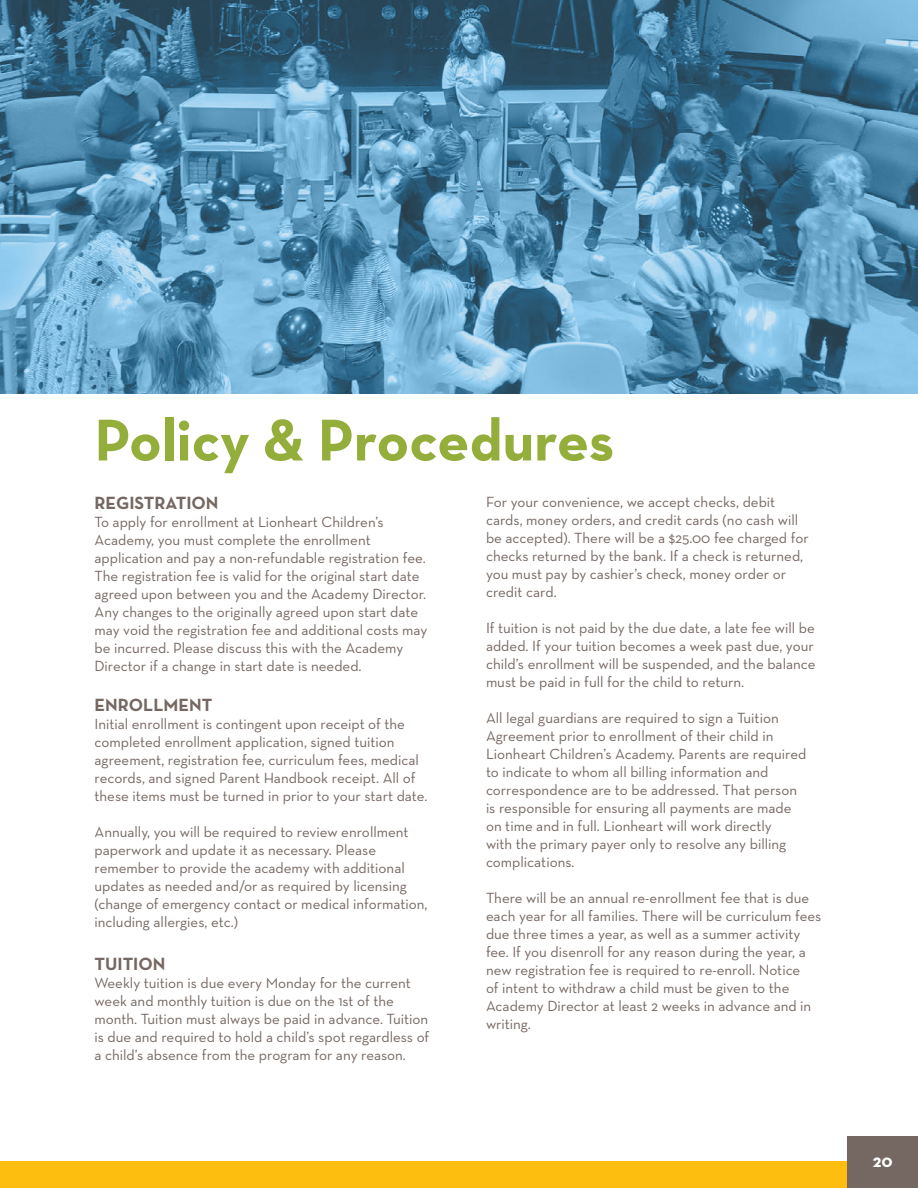
<style>
.page{position:relative;width:918px;height:1188px;background:#fff}
.page>*{position:absolute;margin:0;border:0;box-sizing:border-box;transform-origin:0 0}
.t1{font:700 60px "Neutra Text";color:#94ae3c}
.t2{font:700 18px "Neutra Text";color:#756761}
.t3{font:700 18px "Neutra Text";color:#fff}
.t4{font:15px/18px "Neutra Text";color:#756761}
</style>
<div class="page">
<div style="left:0;top:1161px;width:918px;height:27px;background:#febe10"></div>
<div style="left:848px;top:1137px;width:70px;height:51px;background:#756761"></div>
<img style="left:0;top:0;width:918px;height:394px">
<h1 class="t1" style="left:94px;top:403px;width:521px">Policy &amp; Procedures</h1>
<p class="t2" style="left:95px;top:492px;width:126px">REGISTRATION</p>
<p class="t4" style="left:94px;top:513px;width:335px">To apply for enrollment at Lionheart Children’s Academy, you must complete the enrollment application and pay a non-refundable registration fee.<br>The registration fee is valid for the original start date agreed upon between you and the Academy Director.<br>Any changes to the originally agreed upon start date may void the registration fee and additional costs may be incurred. Please discuss this with the Academy Director if a change in start date is needed.</p>
<p class="t2" style="left:94px;top:693px;width:119px">ENROLLMENT</p>
<p class="t4" style="left:94px;top:714px;width:335px">Initial enrollment is contingent upon receipt of the completed enrollment application, signed tuition agreement, registration fee, curriculum fees, medical records, and signed Parent Handbook receipt. All of these items must be turned in prior to your start date.</p>
<p class="t4" style="left:94px;top:822px;width:335px">Annually, you will be required to review enrollment paperwork and update it as necessary. Please remember to provide the academy with additional updates as needed and/or as required by licensing (change of emergency contact or medical information, including allergies, etc.)</p>
<p class="t2" style="left:94px;top:953px;width:73px">TUITION</p>
<p class="t4" style="left:94px;top:974px;width:336px">Weekly tuition is due every Monday for the current week and monthly tuition is due on the 1st of the month. Tuition must always be paid in advance. Tuition is due and required to hold a child’s spot regardless of a child’s absence from the program for any reason.</p>
<p class="t4" style="left:486px;top:493px;width:324px">For your convenience, we accept checks, debit cards, money orders, and credit cards (no cash will be accepted). There will be a $25.00 fee charged for checks returned by the bank. If a check is returned, you must pay by cashier’s check, money order or credit card.</p>
<p class="t4" style="left:486px;top:619px;width:331px">If tuition is not paid by the due date, a late fee will be added. If your tuition becomes a week past due, your child’s enrollment will be suspended, and the balance must be paid in full for the child to return.</p>
<p class="t4" style="left:486px;top:709px;width:322px">All legal guardians are required to sign a Tuition Agreement prior to enrollment of their child in Lionheart Children’s Academy. Parents are required to indicate to whom all billing information and correspondence are to be addressed. That person is responsible for ensuring all payments are made on time and in full. Lionheart will work directly<br>with the primary payer only to resolve any billing complications.</p>
<p class="t4" style="left:486px;top:889px;width:337px">There will be an annual re-enrollment fee that is due each year for all families. There will be curriculum fees due three times a year, as well as a summer activity fee. If you disenroll for any reason during the year, a new registration fee is required to re-enroll. Notice<br>of intent to withdraw a child must be given to the Academy Director at least 2 weeks in advance and in writing.</p>
<p class="t3" style="left:873px;top:1150px;width:21px">20</p>
</div>
